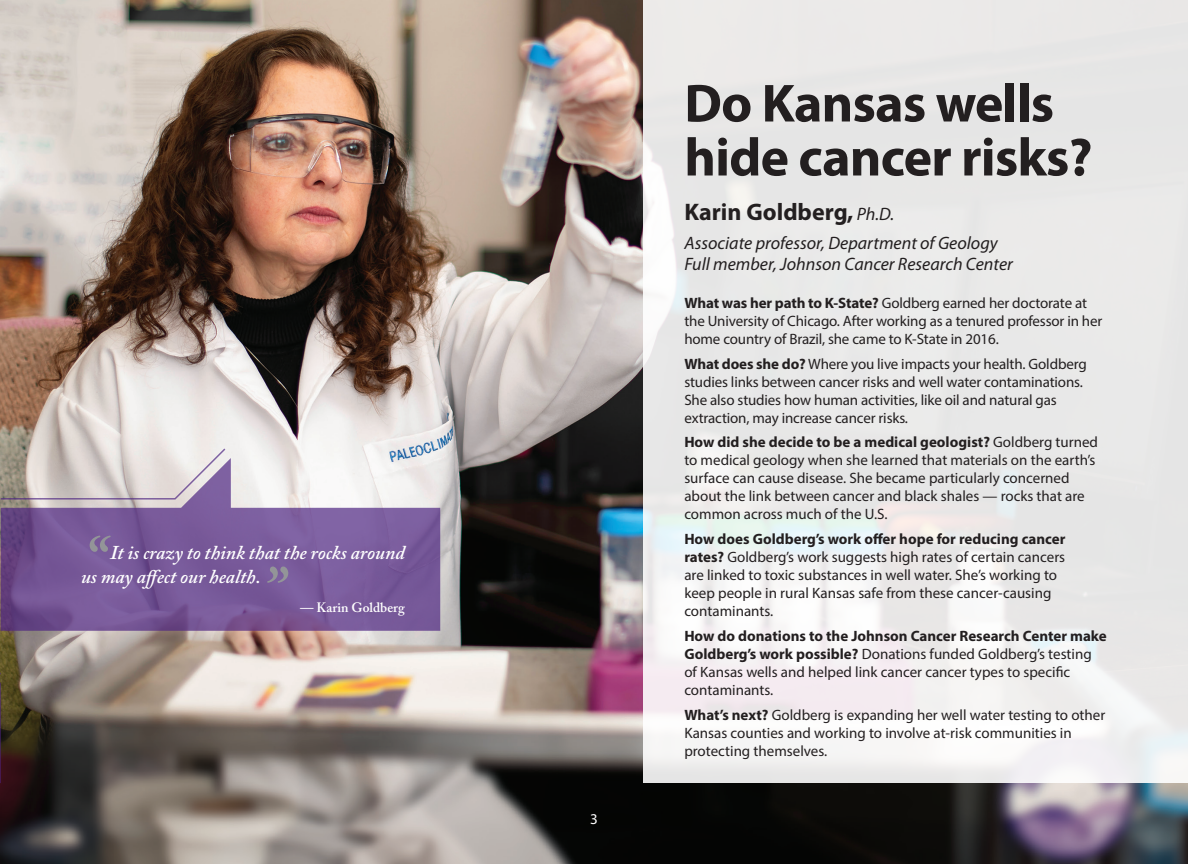
<style>
.page{position:relative;width:1188px;height:864px;background:#fff}
.page>*{position:absolute;margin:0;border:0;box-sizing:border-box;transform-origin:0 0}
.Quote_W{font:italic 600 67.5px "Adobe Caslon Pro";color:#939598}
.title_1{font:700 54px/54px "Myriad Pro";letter-spacing:-.015em;color:#231f20}
.Name{font:700 24px "Myriad Pro";color:#231f20}
.Quote_W-2{font:italic 600 19.5px/23.4px "Adobe Caslon Pro";color:#fff}
.title_2_Italic{font:italic 18px/20.2px "Myriad Pro";color:#231f20}
.body_text{font:15px/18px "Myriad Pro";color:#231f20}
.t1{font:15px "Myriad Pro";color:#fff}
.Quote_Name{font:600 13.5px "Adobe Caslon Pro";color:#fff}
.s1{font-weight:400;font-style:italic;font-size:18px}
.s2{font-weight:700}
</style>
<div class="page">
<img style="left:0;top:0;width:1188px;height:864px">
<svg style="left:643px;top:0;width:545px;height:783px;fill:#e9e9e8"></svg>
<svg style="left:1px;top:458px;width:439px;height:173px;background:#8c72a6"></svg>
<svg style="left:0;top:622px;width:2px;height:161px"></svg>
<svg style="left:0;top:447px;width:227px;height:53px;background:#ccc3c4"></svg>
<p class="Quote_W" style="left:81px;top:519px;width:24px">“</p>
<p class="Quote_W-2" style="left:81px;top:541px;width:325px;text-indent:29px">It is crazy to think that the rocks around us may affect our health.</p>
<p class="Quote_W" style="left:261px;top:550px;width:24px">”</p>
<p class="Quote_Name" style="left:300px;top:599px;width:106px">— Karin Goldberg</p>
<p class="t1" style="left:590px;top:810px;width:9px">3</p>
<p class="title_1" style="left:684px;top:75px;width:410px">Do Kansas wells hide cancer risks?</p>
<p class="Name" style="left:684px;top:196px;width:211px">Karin Goldberg, <span class="s1">Ph.D.</span></p>
<p class="title_2_Italic" style="left:684px;top:233px;width:330px">Associate professor, Department of Geology<br>Full member, Johnson Cancer Research Center</p>
<p class="body_text" style="left:684px;top:294px;width:419px"><span class="s2">What was her path to K-State?</span> Goldberg earned her doctorate at the University of Chicago. After working as a tenured professor in her home country of Brazil, she came to K-State in 2016.</p>
<p class="body_text" style="left:684px;top:354px;width:404px"><span class="s2">What does she do?</span> Where you live impacts your health. Goldberg studies links between cancer risks and well water contaminations.<br>She also studies how human activities, like oil and natural gas extraction, may increase cancer risks.</p>
<p class="body_text" style="left:684px;top:433px;width:415px"><span class="s2">How did she decide to be a medical geologist?</span> Goldberg turned to medical geology when she learned that materials on the earth’s surface can cause disease. She became particularly concerned about the link between cancer and black shales — rocks that are common across much of the U.S.</p>
<p class="body_text" style="left:684px;top:530px;width:383px"><span class="s2">How does Goldberg’s work offer hope for reducing cancer rates?</span> Goldberg’s work suggests high rates of certain cancers are linked to toxic substances in well water. She’s working to keep people in rural Kansas safe from these cancer-causing contaminants.</p>
<p class="body_text" style="left:684px;top:627px;width:424px"><span class="s2">How do donations to the Johnson Cancer Research Center make Goldberg’s work possible?</span> Donations funded Goldberg’s testing of Kansas wells and helped link cancer cancer types to specific contaminants.</p>
<p class="body_text" style="left:684px;top:705px;width:422px"><span class="s2">What’s next?</span> Goldberg is expanding her well water testing to other<br>Kansas counties and working to involve at-risk communities in protecting themselves.</p>
</div>
